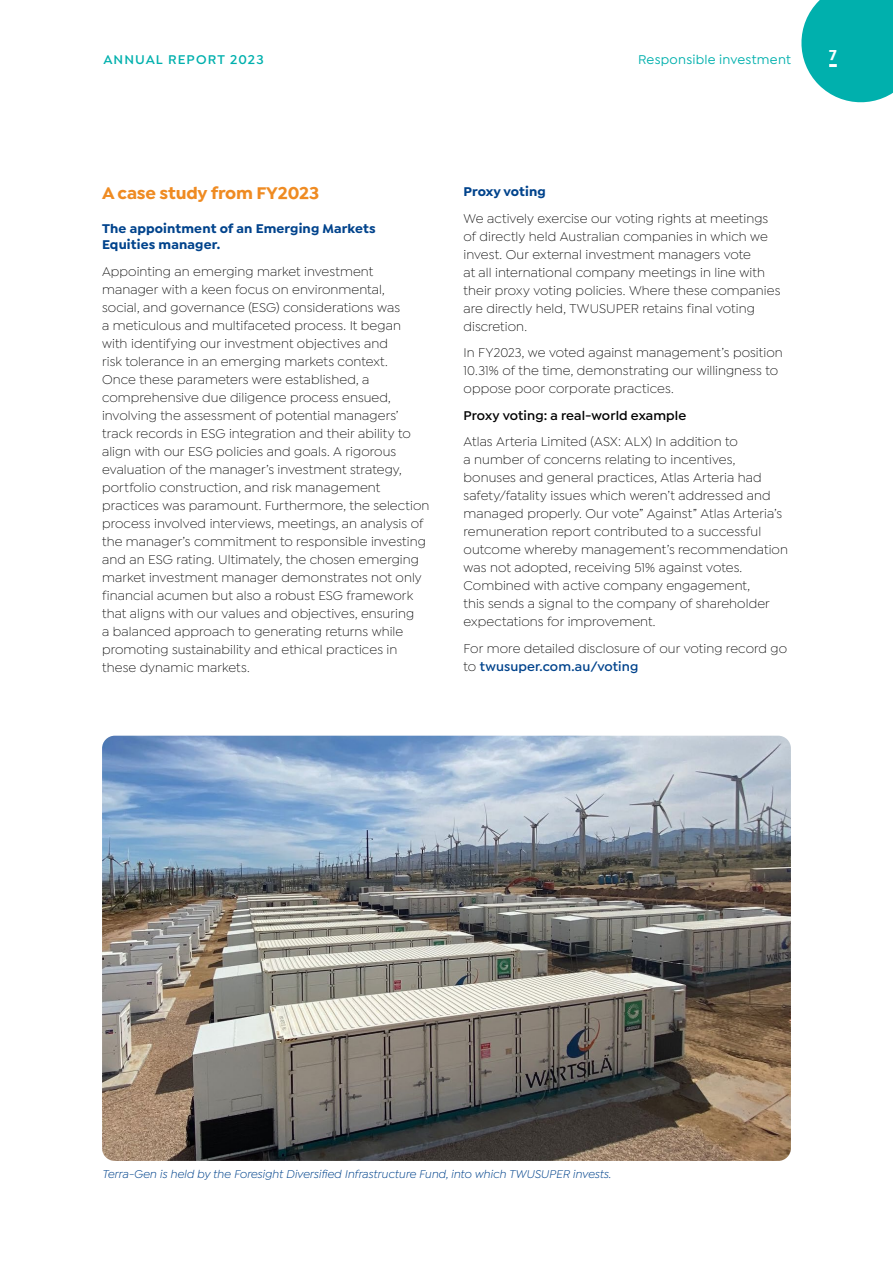
<style>
.page{position:relative;width:893px;height:1263px;background:#fff}
.page>*{position:absolute;margin:0;border:0;box-sizing:border-box;transform-origin:0 0}
.t1{font:700 18px "Isidora Sans";letter-spacing:-.01em;color:#ef8b22}
.t2{font:700 15px "Isidora Sans";color:#fff}
.t3{font:300 13.5px/18px "Isidora Sans";letter-spacing:.005em;color:#000}
.t4{font:700 13.5px/16.5px "Isidora Sans";letter-spacing:.01em;color:#00438c}
.t5{font:600 13.5px "Isidora Sans";letter-spacing:.005em;color:#000}
.t6{font:500 13.5px "Isidora Sans";letter-spacing:.02em;color:#00b0ad}
.t7{font:600 13.5px "Isidora Sans";letter-spacing:.08em;color:#00b0ad}
.t8{font:italic 12px "Isidora Sans";color:#00438c}
.s1{font-weight:600;color:#00438c}
</style>
<div class="page">
<svg style="left:801px;top:0;width:92px;height:103px;background:#22bab8"></svg>
<img style="left:102px;top:736px;width:689px;height:425px">
<p class="t7" style="left:103px;top:51px;width:162px">ANNUAL REPORT 2023</p>
<p class="t6" style="left:638px;top:52px;width:154px">Responsible investment</p>
<p class="t2" style="left:829px;top:45px;width:9px">7</p>
<h1 class="t1" style="left:102px;top:182px;width:219px">A case study from FY2023</h1>
<p class="t4" style="left:102px;top:220px;width:275px">The appointment of an Emerging Markets<br>Equities manager.</p>
<p class="t3" style="left:102px;top:262px;width:329px">Appointing an emerging market investment manager with a keen focus on environmental,<br>social, and governance (ESG) considerations was<br>a meticulous and multifaceted process. It began with identifying our investment objectives and<br>risk tolerance in an emerging markets context.<br>Once these parameters were established, a comprehensive due diligence process ensued, involving the assessment of potential managers’ track records in ESG integration and their ability to align with our ESG policies and goals. A rigorous evaluation of the manager’s investment strategy, portfolio construction, and risk management practices was paramount. Furthermore, the selection process involved interviews, meetings, an analysis of the manager’s commitment to responsible investing and an ESG rating. Ultimately, the chosen emerging market investment manager demonstrates not only financial acumen but also a robust ESG framework that aligns with our values and objectives, ensuring<br>a balanced approach to generating returns while promoting sustainability and ethical practices in these dynamic markets.</p>
<p class="t4" style="left:463px;top:183px;width:84px">Proxy voting</p>
<p class="t3" style="left:463px;top:209px;width:318px">We actively exercise our voting rights at meetings of directly held Australian companies in which we invest. Our external investment managers vote<br>at all international company meetings in line with their proxy voting policies. Where these companies are directly held, TWUSUPER retains final voting discretion.</p>
<p class="t3" style="left:463px;top:344px;width:321px">In FY2023, we voted against management’s position<br>10.31% of the time, demonstrating our willingness to oppose poor corporate practices.</p>
<p class="t5" style="left:463px;top:407px;width:224px">Proxy voting: a real-world example</p>
<p class="t3" style="left:463px;top:433px;width:326px">Atlas Arteria Limited (ASX: ALX) In addition to<br>a number of concerns relating to incentives, bonuses and general practices, Atlas Arteria had safety/fatality issues which weren’t addressed and managed properly. Our vote” Against” Atlas Arteria’s remuneration report contributed to a successful outcome whereby management’s recommendation was not adopted, receiving 51% against votes.<br>Combined with active company engagement,<br>this sends a signal to the company of shareholder expectations for improvement.</p>
<p class="t3" style="left:463px;top:639px;width:325px">For more detailed disclosure of our voting record go to <span class="s1">twusuper.com.au/voting</span></p>
<p class="t8" style="left:102px;top:1167px;width:510px">Terra-Gen is held by the Foresight Diversified Infrastructure Fund, into which TWUSUPER invests.</p>
</div>
